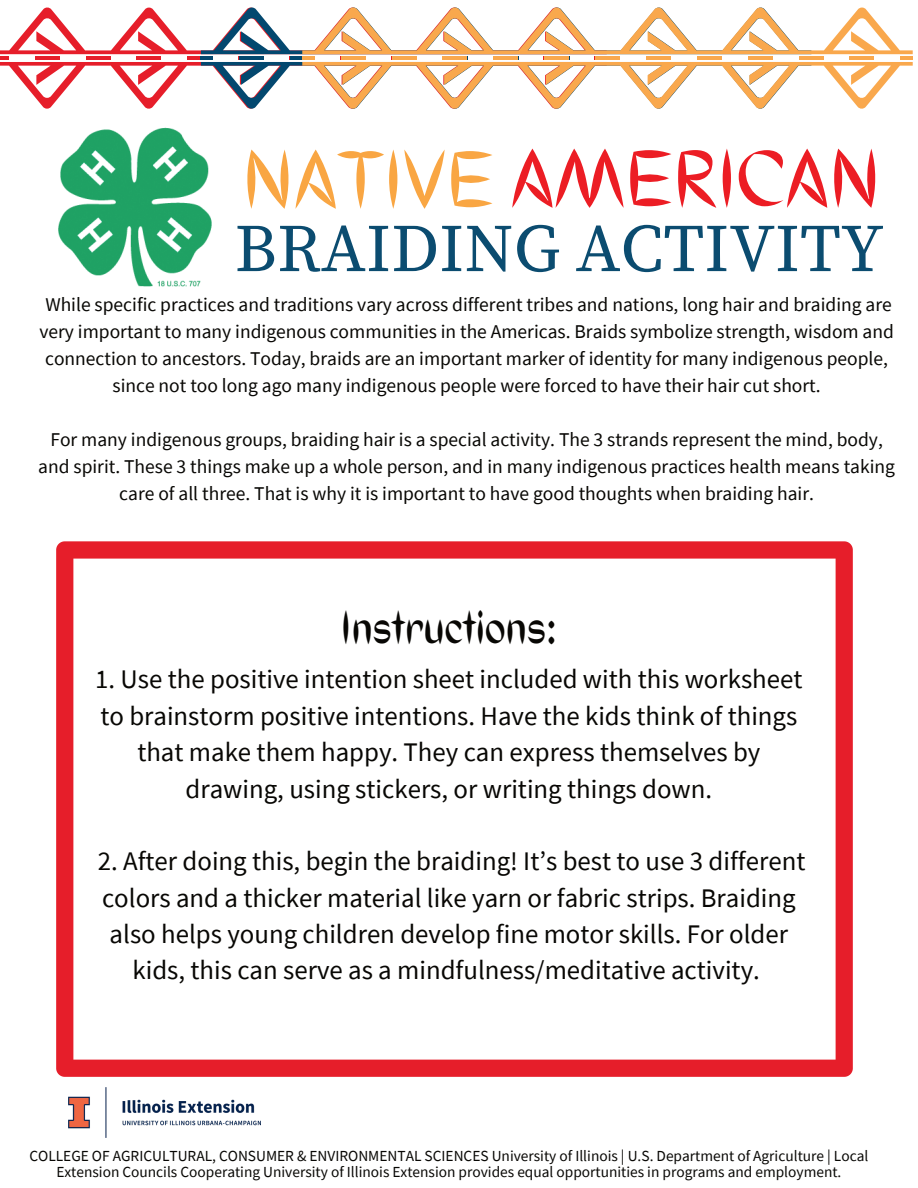
<style>
.page{position:relative;width:918px;height:1188px;background:#fff}
.page>*{position:absolute;margin:0;border:0;box-sizing:border-box;transform-origin:0 0}
.t1{font:700 78.3px "Anahaw";color:#ec1d24}
.t2{font:67.65px "Source Serif Pro";color:#0b4c70}
.t3{font:700 45.3px "Anahaw";color:#080704}
.t4{font:26.85px/36.5px "Source Sans Pro";color:#080704;text-align:center}
.t5{font:19.5px/27px "Source Sans Pro";color:#080704;text-align:center}
.t6{font:15.3px/15.8px "Source Sans Pro";color:#080704;text-align:center}
.s1{color:#f9a643}
</style>
<div class="page">
<svg style="left:0;top:7px;width:913px;height:102px"></svg>
<hr style="left:341px;top:56px;width:24px;height:4px;background:#f9a84d">
<hr style="left:392px;top:56px;width:24px;height:4px;background:#f9a84d">
<hr style="left:443px;top:56px;width:24px;height:4px;background:#f9a84d">
<hr style="left:494px;top:56px;width:24px;height:4px;background:#f9a84d">
<hr style="left:596px;top:56px;width:24px;height:4px;background:#f9a84d">
<hr style="left:545px;top:56px;width:24px;height:4px;background:#f9a84d">
<hr style="left:647px;top:56px;width:24px;height:4px;background:#f9a84d">
<hr style="left:697px;top:56px;width:24px;height:4px;background:#f9a84d">
<hr style="left:748px;top:56px;width:24px;height:4px;background:#f9a84d">
<hr style="left:799px;top:56px;width:24px;height:4px;background:#f9a84d">
<hr style="left:850px;top:56px;width:24px;height:4px;background:#f9a84d">
<hr style="left:901px;top:56px;width:12px;height:4px;background:#f9a84d">
<hr style="left:302px;top:56px;width:12px;height:4px;background:#f9a84d">
<img style="left:69px;top:1087px;width:192px;height:51px">
<svg style="left:56px;top:541px;width:797px;height:536px"></svg>
<img style="left:58px;top:127px;width:154px;height:160px">
<h1 class="t1" style="left:242px;top:135px;width:640px"><span class="s1">NATIVE</span> AMERICAN</h1>
<h2 class="t2" style="left:235px;top:203px;width:651px">BRAIDING ACTIVITY</h2>
<p class="t5" style="left:39px;top:291px;width:856px">While specific practices and traditions vary across different tribes and nations, long hair and braiding are very important to many indigenous communities in the Americas. Braids symbolize strength, wisdom and connection to ancestors. Today, braids are an important marker of identity for many indigenous people, since not too long ago many indigenous people were forced to have their hair cut short.</p>
<p class="t5" style="left:38px;top:426px;width:858px">For many indigenous groups, braiding hair is a special activity. The 3 strands represent the mind, body, and spirit. These 3 things make up a whole person, and in many indigenous practices health means taking care of all three. That is why it is important to have good thoughts when braiding hair.</p>
<h3 class="t3" style="left:340px;top:602px;width:218px">Instructions:</h3>
<h3 class="t4" style="left:95px;top:661px;width:709px">1. Use the positive intention sheet included with this worksheet to brainstorm positive intentions. Have the kids think of things that make them happy. They can express themselves by drawing, using stickers, or writing things down.</h3>
<p class="t4" style="left:98px;top:843px;width:709px">2. After doing this, begin the braiding! It’s best to use 3 different colors and a thicker material like yarn or fabric strips. Braiding also helps young children develop fine motor skills. For older kids, this can serve as a mindfulness/meditative activity.</p>
<p class="t6" style="left:29px;top:1148px;width:841px">COLLEGE OF AGRICULTURAL, CONSUMER &amp; ENVIRONMENTAL SCIENCES University of Illinois | U.S. Department of Agriculture | Local<br>Extension Councils Cooperating University of Illinois Extension provides equal opportunities in programs and employment.</p>
</div>
